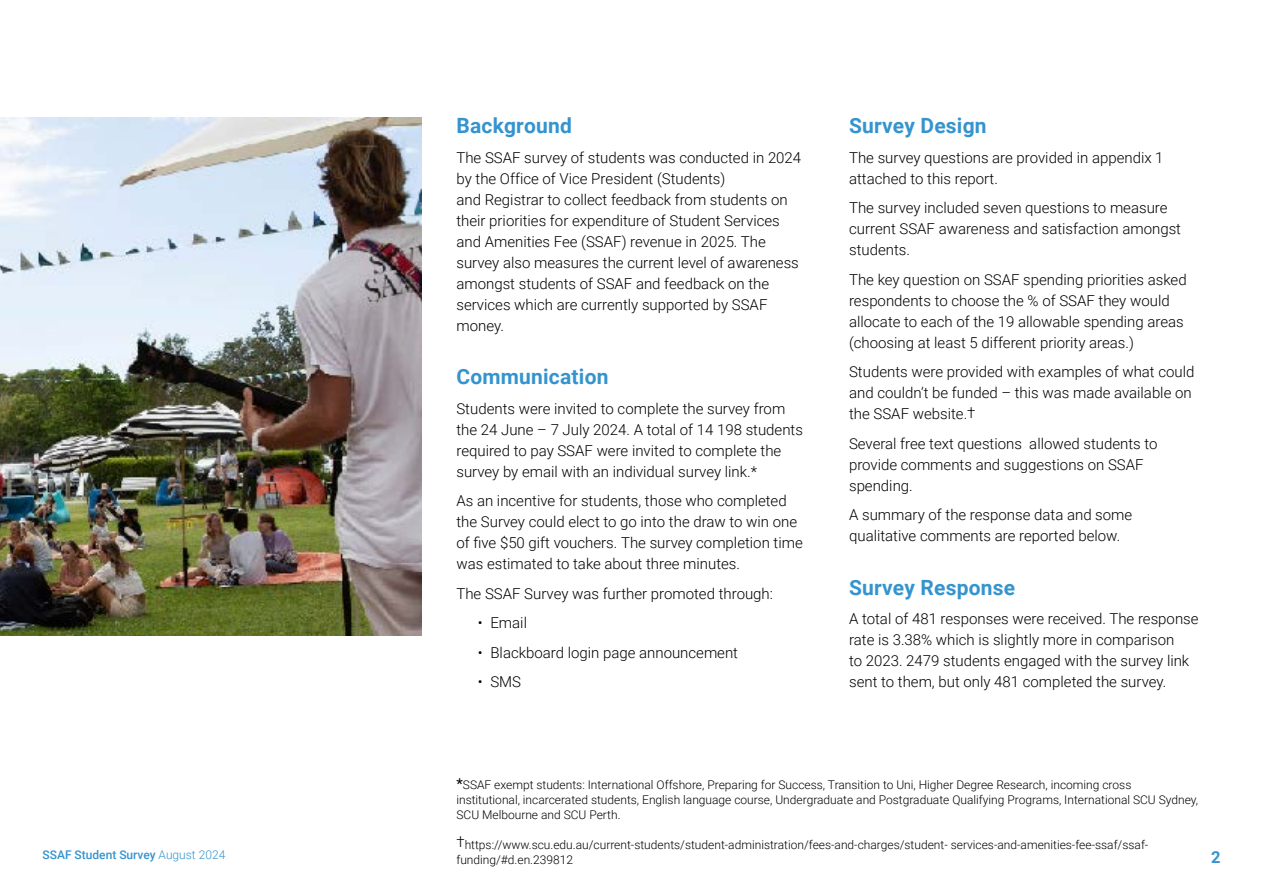
<style>
.page{position:relative;width:1263px;height:893px;background:#fff}
.page>*{position:absolute;margin:0;border:0;box-sizing:border-box;transform-origin:0 0}
.t1{font:700 21px "Roboto";letter-spacing:.01em;color:#3594ce}
.t2{font:700 16.5px "Roboto";color:#3594ce}
.t3{font:300 15px/21px "Roboto";color:#000}
.t4{font:300 12px/15px "Roboto";color:#000}
.t5{font:500 12px "Roboto";color:#3594ce}
.s1{font-weight:400;font-size:15px}
.s2{font-size:15px}
.s3{font-weight:300}
</style>
<div class="page">
<img style="left:0;top:117px;width:422px;height:518px">
<h1 class="t1" style="left:456px;top:111px;width:117px">Background</h1>
<p class="t3" style="left:456px;top:146px;width:346px">The SSAF survey of students was conducted in 2024 by the Office of Vice President (Students)<br>and Registrar to collect feedback from students on their priorities for expenditure of Student Services and Amenities Fee (SSAF) revenue in 2025. The survey also measures the current level of awareness amongst students of SSAF and feedback on the services which are currently supported by SSAF money.</p>
<h1 class="t1" style="left:456px;top:362px;width:154px">Communication</h1>
<p class="t3" style="left:456px;top:397px;width:348px">Students were invited to complete the survey from the 24 June – 7 July 2024. A total of 14 198 students required to pay SSAF were invited to complete the survey by email with an individual survey link.*</p>
<p class="t3" style="left:456px;top:490px;width:348px">As an incentive for students, those who completed the Survey could elect to go into the draw to win one of five $50 gift vouchers. The survey completion time was estimated to take about three minutes.</p>
<p class="t3" style="left:456px;top:582px;width:318px">The SSAF Survey was further promoted through:</p>
<p class="t3" style="left:478px;top:612px;width:51px">• Email</p>
<p class="t3" style="left:478px;top:641px;width:262px">• Blackboard login page announcement</p>
<p class="t3" style="left:478px;top:671px;width:45px">• SMS</p>
<h1 class="t1" style="left:849px;top:111px;width:139px">Survey Design</h1>
<p class="t3" style="left:849px;top:146px;width:316px">The survey questions are provided in appendix 1 attached to this report.</p>
<p class="t3" style="left:849px;top:197px;width:333px">The survey included seven questions to measure current SSAF awareness and satisfaction amongst students.</p>
<p class="t3" style="left:849px;top:268px;width:339px">The key question on SSAF spending priorities asked respondents to choose the % of SSAF they would allocate to each of the 19 allowable spending areas (choosing at least 5 different priority areas.)</p>
<p class="t3" style="left:849px;top:361px;width:347px">Students were provided with examples of what could and couldn’t be funded – this was made available on the SSAF website.†</p>
<p class="t3" style="left:849px;top:432px;width:310px">Several free text questions allowed students to provide comments and suggestions on SSAF spending.</p>
<p class="t3" style="left:849px;top:504px;width:285px">A summary of the response data and some qualitative comments are reported below.</p>
<h1 class="t1" style="left:849px;top:573px;width:168px">Survey Response</h1>
<p class="t3" style="left:849px;top:608px;width:351px">A total of 481 responses were received. The response rate is 3.38% which is slightly more in comparison<br>to 2023. 2479 students engaged with the survey link sent to them, but only 481 completed the survey.</p>
<p class="t4" style="left:456px;top:776px;width:743px"><span class="s1">*</span>SSAF exempt students: International Offshore, Preparing for Success, Transition to Uni, Higher Degree Research, incoming cross<br>institutional, incarcerated students, English language course, Undergraduate and Postgraduate Qualifying Programs, International SCU Sydney,<br>SCU Melbourne and SCU Perth.</p>
<p class="t4" style="left:456px;top:836px;width:693px"><span class="s2">†</span>https://www.scu.edu.au/current-students/student-administration/fees-and-charges/student- services-and-amenities-fee-ssaf/ssaf&shy;funding/#d.en.239812</p>
<p class="t5" style="left:43px;top:847px;width:184px">SSAF Student Survey <span class="s3">August 2024</span></p>
<p class="t2" style="left:1211px;top:845px;width:11px">2</p>
</div>
